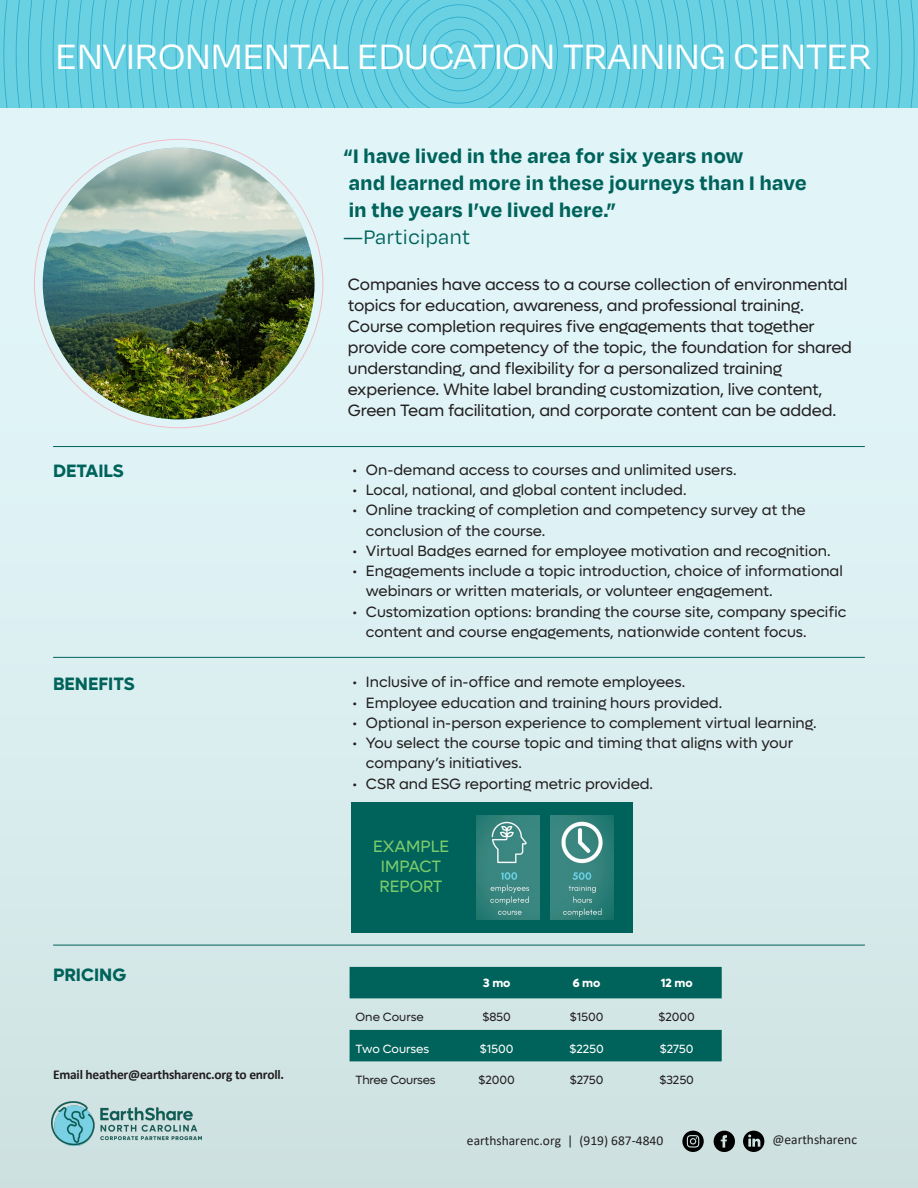
<style>
.page{position:relative;width:918px;height:1188px;background:#fff}
.page>*{position:absolute;margin:0;border:0;box-sizing:border-box;transform-origin:0 0}
.t1{font:40.5px "Degular";color:#fff}
.t2{font:700 22.5px/27px "Degular";letter-spacing:.02em;color:#00635b}
.t3{font:22.5px "Degular";letter-spacing:.02em;color:#00635b}
.t4{font:700 18px "Lufga";color:#00635b}
.t5{font:16.5px/21px "Lufga";letter-spacing:-.01em;color:#231f20}
.t6{font:16.5px/20.2px "Lufga";color:#7ccc6c;text-align:center}
.t7{font:15px/20.2px "Lufga";color:#231f20}
.t8{font:13.5px "Calibri";color:#231f20}
.t9{font:700 13.5px "Calibri";letter-spacing:-.02em;color:#221e1f}
.t10{font:12px "Lufga";letter-spacing:-.01em;color:#231f20}
.t11{font:12px "Lufga";letter-spacing:-.005em;color:#fff}
.t12{font:700 12px "Lufga";color:#fff}
</style>
<div class="page">
<div style="left:0;top:108px;width:918px;height:1080px;background:linear-gradient(to bottom,#e5f9fd,#cfe3e2)"></div>
<hr style="left:53px;top:446px;width:812px;height:1px;background:#00635b">
<hr style="left:53px;top:657px;width:812px;height:1px;background:#00635b">
<hr style="left:53px;top:945px;width:812px;height:1px;background:#00635b">
<img style="left:51px;top:1102px;width:150px;height:44px">
<svg style="left:682px;top:1131px;width:22px;height:21px"></svg>
<svg style="left:714px;top:1131px;width:21px;height:21px"></svg>
<svg style="left:743px;top:1131px;width:21px;height:21px"></svg>
<svg style="left:3px;top:0;width:912px;height:108px;background:#65cee1"></svg>
<svg style="left:16px;top:0;width:886px;height:108px;background:#65cee1"></svg>
<svg style="left:28px;top:0;width:862px;height:108px;background:#65cee1"></svg>
<svg style="left:40px;top:0;width:838px;height:108px;background:#65cee1"></svg>
<svg style="left:53px;top:0;width:812px;height:108px;background:#65cee1"></svg>
<svg style="left:65px;top:0;width:788px;height:108px;background:#65cee1"></svg>
<svg style="left:77px;top:0;width:764px;height:108px;background:#65cee1"></svg>
<svg style="left:90px;top:0;width:738px;height:108px;background:#65cee1"></svg>
<svg style="left:102px;top:0;width:714px;height:108px;background:#65cee1"></svg>
<svg style="left:114px;top:0;width:690px;height:108px;background:#65cee1"></svg>
<svg style="left:126px;top:0;width:666px;height:108px;background:#65cee1"></svg>
<svg style="left:139px;top:0;width:640px;height:108px;background:#65cee1"></svg>
<svg style="left:151px;top:0;width:616px;height:108px;background:#65cee1"></svg>
<svg style="left:163px;top:0;width:592px;height:108px;background:#65cee1"></svg>
<svg style="left:176px;top:0;width:566px;height:108px;background:#65cee1"></svg>
<svg style="left:188px;top:0;width:542px;height:108px;background:#65cee1"></svg>
<svg style="left:200px;top:0;width:518px;height:108px;background:#65cee1"></svg>
<svg style="left:213px;top:0;width:492px;height:108px;background:#65cee1"></svg>
<svg style="left:225px;top:0;width:468px;height:108px;background:#65cee1"></svg>
<svg style="left:237px;top:0;width:444px;height:108px;background:#65cee1"></svg>
<svg style="left:249px;top:0;width:420px;height:108px;background:#65cee1"></svg>
<svg style="left:262px;top:0;width:394px;height:108px;background:#65cee1"></svg>
<svg style="left:350px;top:967px;width:372px;height:94px;background:#468e89"></svg>
<div style="left:351px;top:802px;width:282px;height:131px;background:#00635b"></div>
<img style="left:477px;top:816px;width:63px;height:103px">
<img style="left:550px;top:816px;width:63px;height:103px">
<img style="left:43px;top:148px;width:272px;height:271px;border-radius:136px">
<p class="t1" style="left:56px;top:32px;width:818px">ENVIRONMENTAL EDUCATION TRAINING CENTER</p>
<p class="t2" style="left:344px;top:141px;width:464px">“I have lived in the area for six years now<br>and learned more in these journeys than I have in the years I’ve lived here.”</p>
<p class="t3" style="left:344px;top:224px;width:128px">—Participant</p>
<p class="t4" style="left:53px;top:460px;width:72px">DETAILS</p>
<p class="t4" style="left:53px;top:673px;width:83px">BENEFITS</p>
<p class="t4" style="left:53px;top:964px;width:75px">PRICING</p>
<p class="t9" style="left:53px;top:1065px;width:233px">Email heather@earthsharenc.org to enroll.</p>
<p class="t5" style="left:348px;top:274px;width:506px">Companies have access to a course collection of environmental topics for education, awareness, and professional training.<br>Course completion requires five engagements that together provide core competency of the topic, the foundation for shared understanding, and flexibility for a personalized training experience. White label branding customization, live content, Green Team facilitation, and corporate content can be added.</p>
<p class="t7" style="left:352px;top:460px;width:386px">• On-demand access to courses and unlimited users.</p>
<p class="t7" style="left:352px;top:480px;width:336px">• Local, national, and global content included.</p>
<p class="t7" style="left:366px;top:500px;width:441px;text-indent:-14px">• Online tracking of completion and competency survey at the conclusion of the course.</p>
<p class="t7" style="left:352px;top:541px;width:480px">• Virtual Badges earned for employee motivation and recognition.</p>
<p class="t7" style="left:366px;top:561px;width:478px;text-indent:-14px">• Engagements include a topic introduction, choice of informational webinars or written materials, or volunteer engagement.</p>
<p class="t7" style="left:366px;top:601px;width:482px;text-indent:-14px">• Customization options: branding the course site, company specific content and course engagements, nationwide content focus.</p>
<p class="t7" style="left:352px;top:672px;width:334px">• Inclusive of in-office and remote employees.</p>
<p class="t7" style="left:352px;top:692px;width:371px">• Employee education and training hours provided.</p>
<p class="t7" style="left:352px;top:713px;width:466px">• Optional in-person experience to complement virtual learning.</p>
<p class="t7" style="left:366px;top:733px;width:429px;text-indent:-14px">• You select the course topic and timing that aligns with your company’s initiatives.</p>
<p class="t7" style="left:352px;top:773px;width:302px">• CSR and ESG reporting metric provided.</p>
<p class="t6" style="left:373px;top:836px;width:78px">EXAMPLE<br>IMPACT<br>REPORT</p>
<p class="t12" style="left:483px;top:976px;width:29px">3 mo</p>
<p class="t12" style="left:573px;top:976px;width:29px">6 mo</p>
<p class="t12" style="left:661px;top:976px;width:34px">12 mo</p>
<p class="t10" style="left:356px;top:1010px;width:70px">One Course</p>
<p class="t10" style="left:483px;top:1010px;width:30px">$850</p>
<p class="t10" style="left:570px;top:1010px;width:35px">$1500</p>
<p class="t10" style="left:659px;top:1010px;width:38px">$2000</p>
<p class="t11" style="left:356px;top:1042px;width:75px">Two Courses</p>
<p class="t11" style="left:480px;top:1042px;width:35px">$1500</p>
<p class="t11" style="left:570px;top:1042px;width:36px">$2250</p>
<p class="t11" style="left:660px;top:1042px;width:35px">$2750</p>
<p class="t10" style="left:356px;top:1073px;width:81px">Three Courses</p>
<p class="t10" style="left:479px;top:1073px;width:38px">$2000</p>
<p class="t10" style="left:570px;top:1073px;width:35px">$2750</p>
<p class="t10" style="left:659px;top:1073px;width:36px">$3250</p>
<p class="t8" style="left:467px;top:1131px;width:198px">earthsharenc.org | (919) 687-4840</p>
<p class="t8" style="left:772px;top:1130px;width:86px">@earthsharenc</p>
</div>
